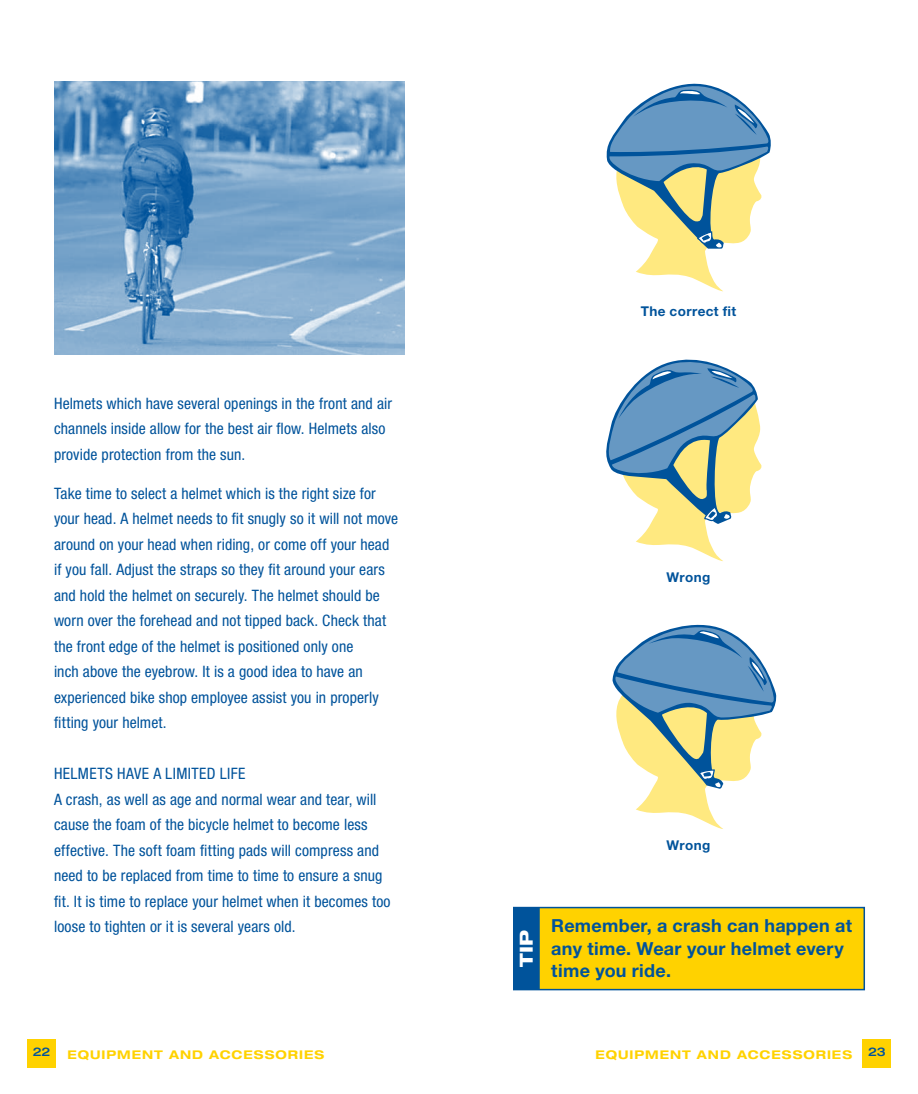
<style>
.page{position:relative;width:918px;height:1094px;background:#fff}
.page>*{position:absolute;margin:0;border:0;box-sizing:border-box;transform-origin:0 0}
.t1{font:700 18px/22.5px "Helvetica Neue";letter-spacing:.015em;color:#00539b}
.t2{font:800 expanded 18px "Helvetica Neue";color:#fff}
.t3{font:condensed 15.75px/25.5px "Helvetica Neue";letter-spacing:.01em;color:#00539b}
.t4{font:700 13.5px "Helvetica Neue";letter-spacing:.03em;color:#00539b}
.t5{font:700 expanded 12px "Helvetica Neue";letter-spacing:.085em;color:#ffd200}
.t6{font:500 expanded 12px "Helvetica Neue";color:#00539b}
</style>
<div class="page">
<div style="left:27px;top:1038px;width:29px;height:29px;background:#ffd200"></div>
<div style="left:862px;top:1038px;width:29px;height:29px;background:#ffd200"></div>
<svg style="left:606px;top:83px;width:165px;height:208px"></svg>
<svg style="left:606px;top:359px;width:156px;height:202px"></svg>
<svg style="left:612px;top:624px;width:165px;height:205px"></svg>
<img style="left:54px;top:81px;width:351px;height:273px">
<div style="left:513px;top:906px;width:352px;height:84px;background:#ffd200;border:2px solid #00539b"></div>
<div style="left:513px;top:907px;width:27px;height:82px;background:#00539b;border:1px solid #00539b"></div>
<p class="t3" style="left:54px;top:390px;width:340px">Helmets which have several openings in the front and air channels inside allow for the best air flow. Helmets also provide protection from the sun.</p>
<p class="t3" style="left:54px;top:480px;width:346px">Take time to select a helmet which is the right size for your head. A helmet needs to fit snugly so it will not move around on your head when riding, or come off your head if you fall. Adjust the straps so they fit around your ears and hold the helmet on securely. The helmet should be worn over the forehead and not tipped back. Check that the front edge of the helmet is positioned only one<br>inch above the eyebrow. It is a good idea to have an experienced bike shop employee assist you in properly fitting your helmet.</p>
<p class="t3" style="left:54px;top:760px;width:338px">HELMETS HAVE A LIMITED LIFE<br>A crash, as well as age and normal wear and tear, will cause the foam of the bicycle helmet to become less effective. The soft foam fitting pads will compress and need to be replaced from time to time to ensure a snug fit. It is time to replace your helmet when it becomes too loose to tighten or it is several years old.</p>
<p class="t4" style="left:641px;top:303px;width:97px">The correct fit</p>
<p class="t4" style="left:667px;top:569px;width:45px">Wrong</p>
<p class="t4" style="left:667px;top:836px;width:45px">Wrong</p>
<p class="t2" style="left:515px;top:967px;width:39px;rotate:-90deg">TIP</p>
<p class="t1" style="left:551px;top:914px;width:302px">Remember, a crash can happen at any time. Wear your helmet every time you ride.</p>
<p class="t6" style="left:33px;top:1044px;width:19px">22</p>
<p class="t5" style="left:68px;top:1046px;width:86px">EQUIPMENT</p>
<p class="t5" style="left:169px;top:1046px;width:53px">AN D ACC</p>
<p class="t5" style="left:244px;top:1046px;width:82px">ESSORIES</p>
<p class="t5" style="left:595px;top:1046px;width:86px">EQUIPMENT</p>
<p class="t5" style="left:697px;top:1046px;width:53px">AN D ACC</p>
<p class="t5" style="left:771px;top:1046px;width:82px">ESSORIES</p>
<p class="t6" style="left:868px;top:1044px;width:19px">23</p>
</div>
